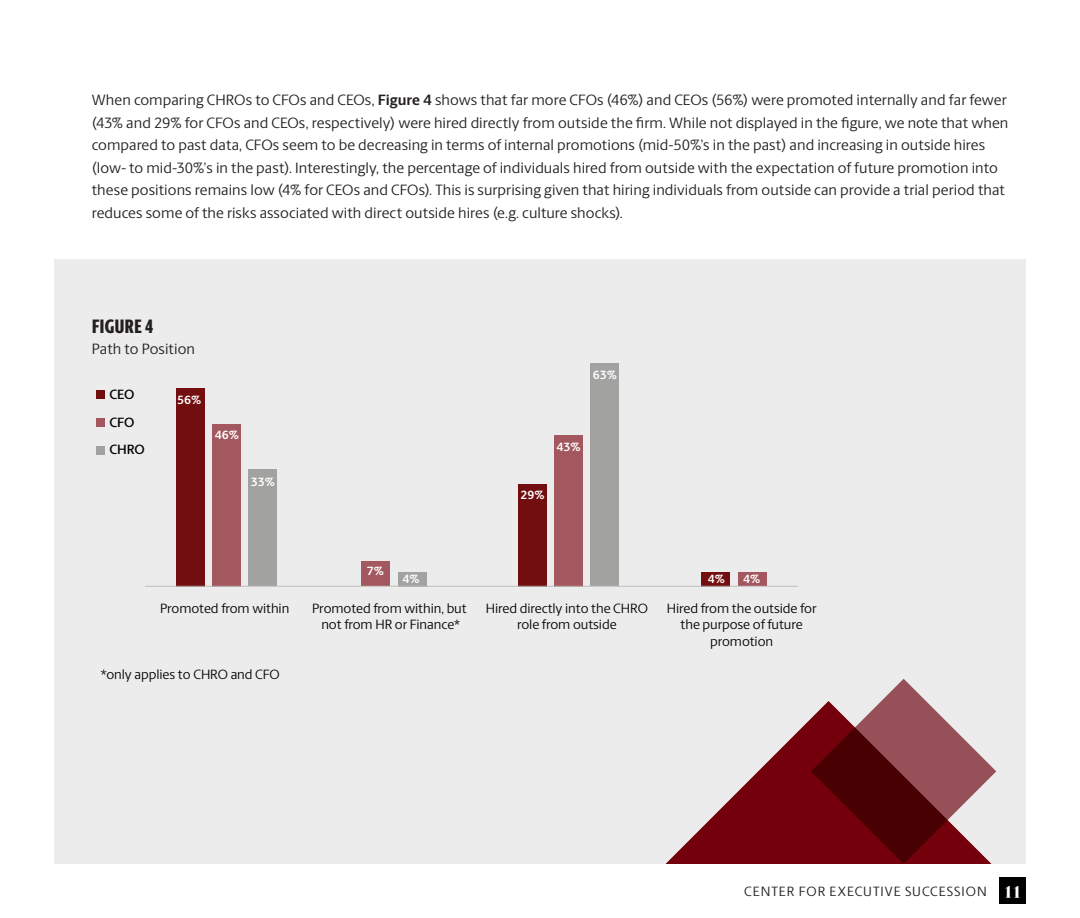
<style>
.page{position:relative;width:1080px;height:918px;background:#fff}
.page>*{position:absolute;margin:0;border:0;box-sizing:border-box;transform-origin:0 0}
.t1{font:800 19.5px "Berlingske Sans X Cn";letter-spacing:.025em;color:#231f20}
.t2{font:15px/22.5px "Berlingske Sans";letter-spacing:.005em;color:#231f20}
.t3{font:13.5px/16.2px "Berlingske Sans";letter-spacing:-.005em;color:#040503;text-align:center}
.t4{font:13.5px "Berlingske Sans";letter-spacing:.075em;color:#231f20}
.t5{font:600 13.5px/27.5px "Berlingske Sans";letter-spacing:-.005em;color:#040503}
.t6{font:700 12px "Berlingske Sans";letter-spacing:-.005em;color:#fff}
.s1{font-weight:700}
.s2{font-family:"Karlie Extras";font-size:15px;color:#fff}
</style>
<div class="page">
<div style="left:999px;top:878px;width:27px;height:26px;background:#000"></div>
<div style="left:54px;top:259px;width:972px;height:605px;background:#ececec"></div>
<svg style="left:666px;top:718px;width:145px;height:146px"></svg>
<svg style="left:811px;top:679px;width:185px;height:185px"></svg>
<div style="left:97px;top:390px;width:8px;height:9px;background:#730e10"></div>
<div style="left:97px;top:418px;width:8px;height:9px;background:#a3575f"></div>
<div style="left:97px;top:446px;width:8px;height:9px;background:#a2a2a1"></div>
<div style="left:702px;top:572px;width:28px;height:14px;background:#730e10"></div>
<div style="left:518px;top:484px;width:29px;height:102px;background:#730e10"></div>
<div style="left:176px;top:388px;width:28px;height:198px;background:#730e10"></div>
<div style="left:738px;top:572px;width:29px;height:14px;background:#a3575f"></div>
<div style="left:554px;top:435px;width:28px;height:151px;background:#a3575f"></div>
<div style="left:361px;top:561px;width:29px;height:25px;background:#a3575f"></div>
<div style="left:213px;top:424px;width:28px;height:162px;background:#a3575f"></div>
<div style="left:590px;top:364px;width:29px;height:222px;background:#a2a2a1"></div>
<div style="left:398px;top:572px;width:28px;height:14px;background:#a2a2a1"></div>
<div style="left:248px;top:469px;width:29px;height:117px;background:#a2a2a1"></div>
<hr style="left:145px;top:586px;width:653px;height:1px;background:#bfbebe">
<p class="t2" style="left:92px;top:88px;width:918px">When comparing CHROs to CFOs and CEOs, <span class="s1">Figure 4</span> shows that far more CFOs (46%) and CEOs (56%) were promoted internally and far fewer (43% and 29% for CFOs and CEOs, respectively) were hired directly from outside the firm. While not displayed in the figure, we note that when compared to past data, CFOs seem to be decreasing in terms of internal promotions (mid-50%’s in the past) and increasing in outside hires (low- to mid-30%’s in the past). Interestingly, the percentage of individuals hired from outside with the expectation of future promotion into these positions remains low (4% for CEOs and CFOs). This is surprising given that hiring individuals from outside can provide a trial period that reduces some of the risks associated with direct outside hires (e.g. culture shocks).</p>
<p class="t1" style="left:92px;top:312px;width:63px">FIGURE 4</p>
<p class="t2" style="left:92px;top:337px;width:105px">Path to Position</p>
<p class="t5" style="left:109px;top:380px;width:37px">CEO<br>CFO<br>CHRO</p>
<p class="t6" style="left:177px;top:390px;width:26px">56%</p>
<p class="t6" style="left:215px;top:426px;width:26px">46%</p>
<p class="t6" style="left:251px;top:473px;width:26px">33%</p>
<p class="t6" style="left:593px;top:366px;width:26px">63%</p>
<p class="t6" style="left:556px;top:438px;width:26px">43%</p>
<p class="t6" style="left:520px;top:486px;width:26px">29%</p>
<p class="t6" style="left:367px;top:562px;width:19px">7%</p>
<p class="t6" style="left:402px;top:570px;width:19px">4%</p>
<p class="t6" style="left:708px;top:570px;width:19px">4%</p>
<p class="t6" style="left:743px;top:570px;width:19px">4%</p>
<p class="t3" style="left:160px;top:600px;width:131px">Promoted from within</p>
<p class="t3" style="left:312px;top:600px;width:156px">Promoted from within, but not from HR or Finance*</p>
<p class="t3" style="left:101px;top:665px;width:181px">*only applies to CHRO and CFO</p>
<p class="t3" style="left:486px;top:600px;width:164px">Hired directly into the CHRO role from outside</p>
<p class="t3" style="left:667px;top:600px;width:151px">Hired from the outside for the purpose of future promotion</p>
<p class="t4" style="left:744px;top:882px;width:277px">CENTER FOR EXECUTIVE SUCCESSION <span class="s2">11</span></p>
</div>
